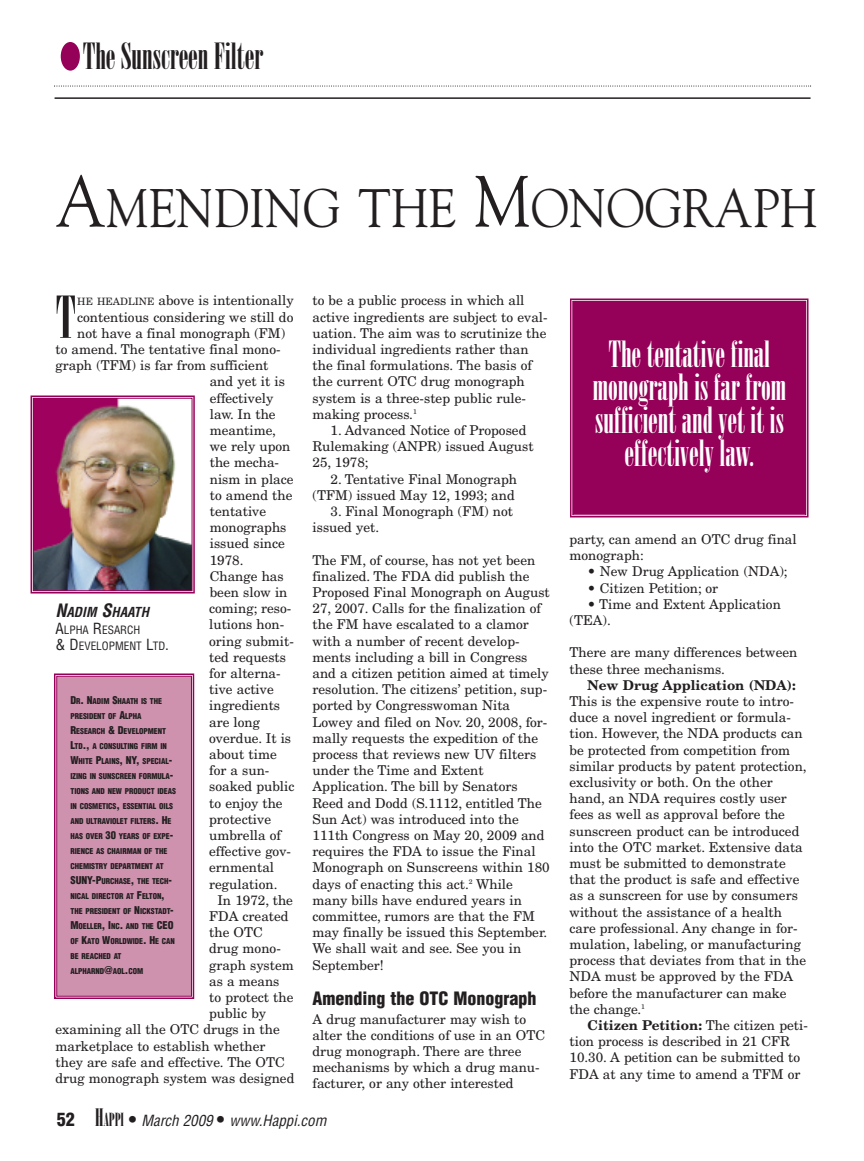
<style>
.page{position:relative;width:864px;height:1161px;background:#fff}
.page>*{position:absolute;margin:0;border:0;box-sizing:border-box;transform-origin:0 0}
.t1{font:57.6px "Onyx MT Std";color:#231f20}
.t2{font:54px "Goudy Std";color:#231f20;scale:.9 1}
.t3{font:36px/33px "Onyx MT Std";color:#fff;text-align:center}
.t4{font:36px "Onyx MT Std";color:#231f20}
.t5{font:900 condensed 18px "Helvetica LT Std";color:#231f20}
.t6{font:italic condensed 15px "Helvetica LT Std";color:#231f20}
.t7{font:13.5px/16.2px "New Century Schlbk LT Std";color:#231f20}
.t8{font:700 13.5px "New Century Schlbk LT Std";color:#231f20}
.t9{font:italic 700 condensed 13.5px "Helvetica LT Std";color:#231f20}
.t10{font:condensed 11.25px/16.5px "Helvetica LT Std";color:#231f20}
.t11{font:900 condensed 7.8px/15px "Helvetica LT Std";letter-spacing:-.005em;color:#231f20}
.s1{font-size:117px;color:#950058}
.s2{font-size:72px}
.s3{font-size:10.2px}
.s4{font-size:18px}
.s5{font-size:15px}
.s6{font-size:10.5px}
.s7{font-weight:900;font-style:normal;font-size:18px}
.s8{font-family:"Onyx MT Std";font-style:normal;font-stretch:normal;font-size:24px}
.s9{font-family:"Onyx MT Std";font-style:normal;font-stretch:normal;font-size:18px}
.s10{font-weight:700}
</style>
<div class="page">
<div style="left:57px;top:676px;width:134px;height:320px;background:#ce92ae"></div>
<div style="left:54px;top:674px;width:140px;height:325px;border:2px solid #950058"></div>
<div style="left:56px;top:676px;width:136px;height:321px;border:1px solid #950058"></div>
<img style="left:35px;top:400px;width:155px;height:189px">
<div style="left:31px;top:396px;width:164px;height:198px;border:2px solid #950058"></div>
<div style="left:33px;top:398px;width:159px;height:193px;border:1px solid #950058"></div>
<hr style="left:55px;top:97px;width:756px;height:2px;background:#231f20">
<svg style="left:54px;top:85px;width:757px;height:2px"></svg>
<div style="left:573px;top:302px;width:233px;height:212px;background:#950058"></div>
<div style="left:570px;top:298px;width:239px;height:220px;border:2px solid #950058"></div>
<div style="left:573px;top:301px;width:233px;height:214px;border:1px solid #950058"></div>
<h3 class="t4" style="left:56px;top:43px;width:209px"><span class="s1">•</span>The Sunscreen Filter</h3>
<h2 class="t2" style="left:56px;top:176px;width:848px"><span class="s2">A</span>MENDING THE <span class="s2">M</span>ONOGRAPH</h2>
<h1 class="t1" style="left:56px;top:296px;width:21px">T</h1>
<p class="t7" style="left:77px;top:294px;width:218px"><span class="s3">HE HEADLINE</span> above is intentionally</p>
<p class="t7" style="left:77px;top:310px;width:218px">contentious considering we still do</p>
<p class="t7" style="left:77px;top:326px;width:209px">not have a final monograph (FM)</p>
<p class="t7" style="left:55px;top:342px;width:227px">to amend. The tentative final mono-</p>
<p class="t7" style="left:55px;top:359px;width:215px">graph (TFM) is far from sufficient</p>
<p class="t7" style="left:210px;top:375px;width:77px">and yet it is</p>
<p class="t7" style="left:210px;top:391px;width:65px">effectively</p>
<p class="t7" style="left:210px;top:407px;width:67px">law. In the</p>
<p class="t7" style="left:210px;top:423px;width:68px">meantime,</p>
<p class="t7" style="left:210px;top:440px;width:82px">we rely upon</p>
<p class="t7" style="left:210px;top:456px;width:71px">the mecha-</p>
<p class="t7" style="left:210px;top:472px;width:85px">nism in place</p>
<p class="t7" style="left:210px;top:488px;width:84px">to amend the</p>
<p class="t7" style="left:210px;top:504px;width:58px">tentative</p>
<p class="t7" style="left:210px;top:521px;width:78px">monographs</p>
<p class="t7" style="left:210px;top:537px;width:77px">issued since</p>
<p class="t7" style="left:210px;top:553px;width:35px">1978.</p>
<p class="t7" style="left:210px;top:569px;width:75px">Change has</p>
<p class="t7" style="left:210px;top:585px;width:79px">been slow in</p>
<p class="t7" style="left:209px;top:602px;width:84px">coming; reso-</p>
<p class="t7" style="left:209px;top:618px;width:77px">lutions hon-</p>
<p class="t7" style="left:209px;top:634px;width:86px">oring submit-</p>
<p class="t7" style="left:209px;top:650px;width:78px">ted requests</p>
<p class="t7" style="left:209px;top:666px;width:73px">for alterna-</p>
<p class="t7" style="left:209px;top:683px;width:66px">tive active</p>
<p class="t7" style="left:209px;top:699px;width:72px">ingredients</p>
<p class="t7" style="left:209px;top:715px;width:52px">are long</p>
<p class="t7" style="left:209px;top:731px;width:83px">overdue. It is</p>
<p class="t7" style="left:209px;top:747px;width:69px">about time</p>
<p class="t7" style="left:209px;top:764px;width:62px">for a sun-</p>
<p class="t7" style="left:209px;top:780px;width:87px">soaked public</p>
<p class="t7" style="left:209px;top:796px;width:75px">to enjoy the</p>
<p class="t7" style="left:209px;top:812px;width:63px">protective</p>
<p class="t7" style="left:209px;top:828px;width:73px">umbrella of</p>
<p class="t7" style="left:209px;top:845px;width:83px">effective gov-</p>
<p class="t7" style="left:209px;top:861px;width:66px">ernmental</p>
<p class="t7" style="left:209px;top:877px;width:70px">regulation.</p>
<p class="t7" style="left:217px;top:893px;width:77px">In 1972, the</p>
<p class="t7" style="left:209px;top:909px;width:81px">FDA created</p>
<p class="t7" style="left:209px;top:926px;width:55px">the OTC</p>
<p class="t7" style="left:209px;top:942px;width:73px">drug mono-</p>
<p class="t7" style="left:209px;top:958px;width:86px">graph system</p>
<p class="t7" style="left:209px;top:974px;width:72px">as a means</p>
<p class="t7" style="left:209px;top:990px;width:86px">to protect the</p>
<p class="t7" style="left:209px;top:1007px;width:58px">public by</p>
<p class="t7" style="left:56px;top:1023px;width:226px">examining all the OTC drugs in the</p>
<p class="t7" style="left:56px;top:1039px;width:212px">marketplace to establish whether</p>
<p class="t7" style="left:56px;top:1055px;width:231px">they are safe and effective. The OTC</p>
<p class="t7" style="left:56px;top:1071px;width:240px">drug monograph system was designed</p>
<p class="t9" style="left:56px;top:607px;width:95px"><span class="s4">N</span>ADIM <span class="s4">S</span>HAATH</p>
<p class="t10" style="left:56px;top:622px;width:115px"><span class="s5">A</span>LPHA <span class="s5">R</span>ESARCH<br><span class="s5">&amp; D</span>EVELOPMENT <span class="s5">L</span>TD<span class="s5">.</span></p>
<p class="t11" style="left:70px;top:694px;width:107px"><span class="s6">D</span>R<span class="s6">. N</span>ADIM <span class="s6">S</span>HAATH IS THE<br>PRESIDENT OF <span class="s6">A</span>LPHA<br><span class="s6">R</span>ESEARCH <span class="s6">&amp; D</span>EVELOPMENT<br><span class="s6">L</span>TD<span class="s6">.,</span> A CONSULTING FIRM IN<br><span class="s6">W</span>HITE <span class="s6">P</span>LAINS<span class="s6">, NY,</span> SPECIAL<span class="s6">-<br></span>IZING IN SUNSCREEN FORMULA<span class="s6">-<br></span>TIONS AND NEW PRODUCT IDEAS<br>IN COSMETICS<span class="s6">,</span> ESSENTIAL OILS<br>AND ULTRAVIOLET FILTERS<span class="s6">. H</span>E<br>HAS OVER <span class="s6">30</span> YEARS OF EXPE<span class="s6">-<br></span>RIENCE AS CHAIRMAN OF THE<br>CHEMISTRY DEPARTMENT AT<br><span class="s6">SUNY-P</span>URCHASE<span class="s6">,</span> THE TECH<span class="s6">-<br></span>NICAL DIRECTOR AT <span class="s6">F</span>ELTON<span class="s6">,<br></span>THE PRESIDENT OF <span class="s6">N</span>ICKSTADT<span class="s6">-<br>M</span>OELLER<span class="s6">, I</span>NC<span class="s6">.</span> AND THE <span class="s6">CEO<br></span>OF <span class="s6">K</span>ATO <span class="s6">W</span>ORLDWIDE<span class="s6">. H</span>E CAN<br>BE REACHED AT<br>ALPHARND<span class="s6">@</span>AOL<span class="s6">.</span>COM</p>
<p class="t7" style="left:313px;top:294px;width:237px">to be a public process in which all active ingredients are subject to eval&shy;uation. The aim was to scrutinize the individual ingredients rather than the final formulations. The basis of the current OTC drug monograph system is a three-step public rule&shy;making process.<sup>1</sup></p>
<p class="t7" style="left:313px;top:423px;width:223px;text-indent:18px">1. Advanced Notice of Proposed<br>Rulemaking (ANPR) issued August<br>25, 1978;</p>
<p class="t7" style="left:313px;top:472px;width:206px;text-align:right">2. Tentative Final Monograph (TFM) issued May 12, 1993; and</p>
<p class="t7" style="left:313px;top:504px;width:202px;text-indent:18px">3. Final Monograph (FM) not issued yet.</p>
<p class="t7" style="left:313px;top:553px;width:239px">The FM, of course, has not yet been finalized. The FDA did publish the Proposed Final Monograph on August 27, 2007. Calls for the finalization of the FM have escalated to a clamor with a number of recent develop&shy;ments including a bill in Congress and a citizen petition aimed at timely resolution. The citizens’ petition, sup&shy;ported by Congresswoman Nita Lowey and filed on Nov. 20, 2008, for&shy;mally requests the expedition of the process that reviews new UV filters under the Time and Extent Application. The bill by Senators Reed and Dodd (S.1112, entitled The Sun Act) was introduced into the 111th Congress on May 20, 2009 and requires the FDA to issue the Final Monograph on Sunscreens within 180 days of enacting this act.<sup>2</sup> While many bills have endured years in committee, rumors are that the FM may finally be issued this September.<br>We shall wait and see. See you in September!</p>
<h3 class="t5" style="left:313px;top:992px;width:225px">Amending the OTC Monograph</h3>
<p class="t7" style="left:313px;top:1012px;width:234px">A drug manufacturer may wish to alter the conditions of use in an OTC drug monograph. There are three mechanisms by which a drug manu&shy;facturer, or any other interested</p>
<p class="t6" style="left:57px;top:1115px;width:271px"><span class="s7">52</span> <span class="s8">H</span><span class="s9">APPI</span> <span class="s7">•</span> March 2009 <span class="s7">•</span> www.Happi.com</p>
<h3 class="t3" style="left:592px;top:340px;width:195px">The tentative final monograph is far from sufficient and yet it is effectively law.</h3>
<p class="t7" style="left:570px;top:532px;width:229px">party, can amend an OTC drug final monograph:</p>
<p class="t7" style="left:588px;top:565px;width:202px">• New Drug Application (NDA);</p>
<p class="t7" style="left:588px;top:581px;width:132px">• Citizen Petition; or</p>
<p class="t7" style="left:570px;top:597px;width:213px;text-indent:18px">• Time and Extent Application (TEA).</p>
<p class="t7" style="left:570px;top:646px;width:229px">There are many differences between these three mechanisms.</p>
<p class="t8" style="left:588px;top:680px;width:210px">New Drug Application (NDA):</p>
<p class="t7" style="left:570px;top:694px;width:239px">This is the expensive route to intro&shy;duce a novel ingredient or formula&shy;tion. However, the NDA products can be protected from competition from similar products by patent protection, exclusivity or both. On the other hand, an NDA requires costly user fees as well as approval before the sunscreen product can be introduced into the OTC market. Extensive data must be submitted to demonstrate that the product is safe and effective as a sunscreen for use by consumers without the assistance of a health care professional. Any change in for&shy;mulation, labeling, or manufacturing process that deviates from that in the NDA must be approved by the FDA before the manufacturer can make the change.<sup>1</sup></p>
<p class="t7" style="left:570px;top:1018px;width:240px;text-indent:18px"><span class="s10">Citizen Petition:</span> The citizen peti&shy;tion process is described in 21 CFR 10.30. A petition can be submitted to FDA at any time to amend a TFM or</p>
</div>
